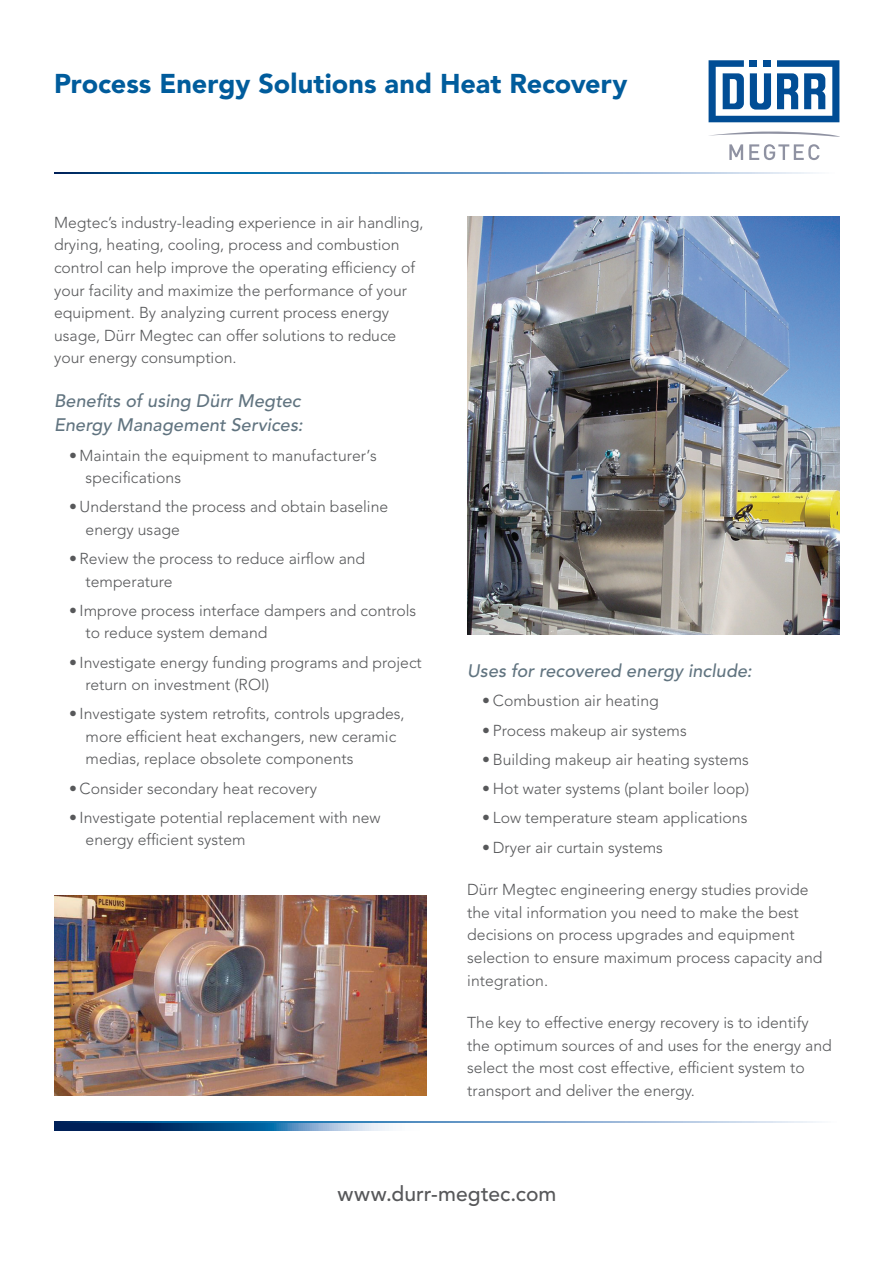
<style>
.page{position:relative;width:894px;height:1264px;background:#fff}
.page>*{position:absolute;margin:0;border:0;box-sizing:border-box;transform-origin:0 0}
.t1{font:900 27px "Avenir LT Std";color:#005c9c}
.t2{font:500 21px "Avenir LT Std";letter-spacing:.005em;color:#57585a}
.t3{font:italic 500 18px/24px "Avenir LT Std";letter-spacing:.005em;color:#617480}
.t4{font:300 15.75px/22.5px "Avenir LT Std";color:#57585a}
</style>
<div class="page">
<img style="left:467px;top:216px;width:372px;height:418px">
<img style="left:55px;top:895px;width:371px;height:200px">
<svg style="left:54px;top:172px;width:762px;height:1px"></svg>
<svg style="left:54px;top:1123px;width:337px;height:7px;background:#376594"></svg>
<svg style="left:54px;top:1121px;width:765px;height:2px;background:#5d93bf"></svg>
<svg style="left:708px;top:60px;width:131px;height:62px"></svg>
<svg style="left:709px;top:131px;width:130px;height:6px"></svg>
<svg style="left:729px;top:144px;width:13px;height:16px"></svg>
<svg style="left:749px;top:144px;width:70px;height:16px"></svg>
<h1 class="t1" style="left:54px;top:67px;width:574px">Process Energy Solutions and Heat Recovery</h1>
<p class="t4" style="left:54px;top:211px;width:371px">Megtec’s industry-leading experience in air handling, drying, heating, cooling, process and combustion control can help improve the operating efficiency of your facility and maximize the performance of your equipment. By analyzing current process energy usage, Dürr Megtec can offer solutions to reduce your energy consumption.</p>
<p class="t3" style="left:54px;top:389px;width:250px">Benefits of using Dürr Megtec<br>Energy Management Services:</p>
<p class="t4" style="left:86px;top:444px;width:292px;text-indent:-17px">• Maintain the equipment to manufacturer’s specifications</p>
<p class="t4" style="left:86px;top:496px;width:304px;text-indent:-17px">• Understand the process and obtain baseline energy usage</p>
<p class="t4" style="left:86px;top:547px;width:281px;text-indent:-17px">• Review the process to reduce airflow and temperature</p>
<p class="t4" style="left:86px;top:599px;width:332px;text-indent:-17px">• Improve process interface dampers and controls to reduce system demand</p>
<p class="t4" style="left:86px;top:651px;width:337px;text-indent:-17px">• Investigate energy funding programs and project return on investment (ROI)</p>
<p class="t4" style="left:86px;top:703px;width:320px;text-indent:-17px">• Investigate system retrofits, controls upgrades, more efficient heat exchangers, new ceramic medias, replace obsolete components</p>
<p class="t4" style="left:69px;top:777px;width:249px">• Consider secondary heat recovery</p>
<p class="t4" style="left:86px;top:806px;width:296px;text-indent:-17px">• Investigate potential replacement with new energy efficient system</p>
<p class="t3" style="left:467px;top:659px;width:286px">Uses for recovered energy include:</p>
<p class="t4" style="left:482px;top:690px;width:178px">• Combustion air heating</p>
<p class="t4" style="left:482px;top:719px;width:206px">• Process makeup air systems</p>
<p class="t4" style="left:482px;top:748px;width:268px">• Building makeup air heating systems</p>
<p class="t4" style="left:482px;top:777px;width:268px">• Hot water systems (plant boiler loop)</p>
<p class="t4" style="left:482px;top:807px;width:266px">• Low temperature steam applications</p>
<p class="t4" style="left:482px;top:836px;width:182px">• Dryer air curtain systems</p>
<p class="t4" style="left:467px;top:879px;width:356px">Dürr Megtec engineering energy studies provide the vital information you need to make the best decisions on process upgrades and equipment selection to ensure maximum process capacity and integration.</p>
<p class="t4" style="left:467px;top:1011px;width:366px">The key to effective energy recovery is to identify the optimum sources of and uses for the energy and select the most cost effective, efficient system to transport and deliver the energy.</p>
<h2 class="t2" style="left:337px;top:1181px;width:220px">www.durr-megtec.com</h2>
</div>
